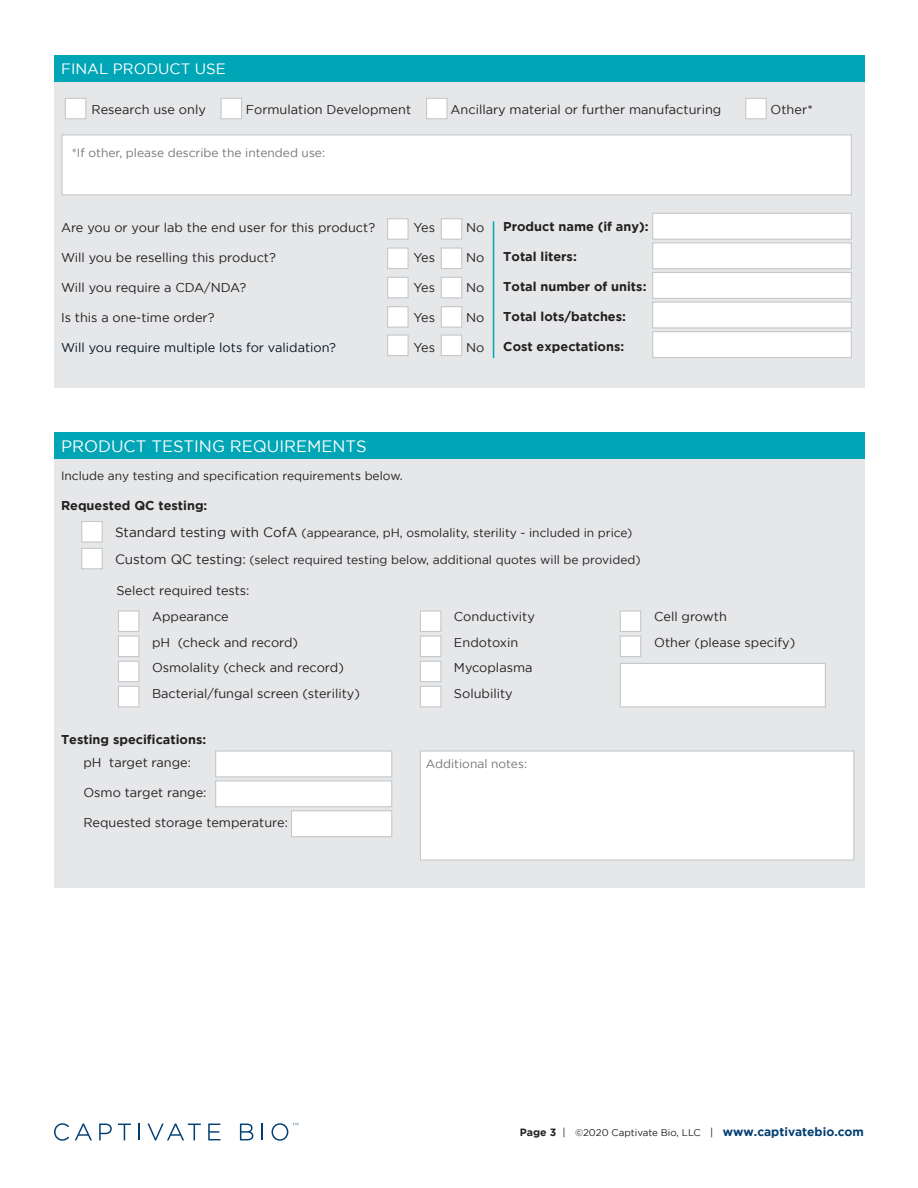
<style>
.page{position:relative;width:918px;height:1188px;background:#fff}
.page>*{position:absolute;margin:0;border:0;box-sizing:border-box;transform-origin:0 0}
.t1{font:16.5px "Gotham";color:#fff}
.t2{font:15px "Gotham";color:#fff}
.t3{font:12.75px "Gotham";color:#231f20}
.t4{font:700 12.75px "Gotham";color:#231f20}
.t5{font:12.75px "Gotham";color:#011622}
.t6{font:12px "Gotham";color:#231f20}
.t7{font:12px "Gotham";color:#757679}
.t8{font:700 10.5px "Gotham";color:#231f20}
.t9{font:9.75px "Gotham";color:#231f20}
.s1{font-size:13.5px}
.s2{font-size:10.5px}
.s3{font-weight:700;font-size:12px;color:#003d71}
</style>
<div class="page">
<svg style="left:54px;top:1123px;width:15px;height:18px"></svg>
<svg style="left:75px;top:1123px;width:17px;height:17px"></svg>
<svg style="left:99px;top:1124px;width:13px;height:16px"></svg>
<svg style="left:118px;top:1124px;width:13px;height:16px"></svg>
<svg style="left:139px;top:1124px;width:1px;height:16px"></svg>
<svg style="left:147px;top:1123px;width:54px;height:18px"></svg>
<svg style="left:208px;top:1124px;width:12px;height:16px"></svg>
<svg style="left:240px;top:1124px;width:13px;height:16px"></svg>
<svg style="left:262px;top:1124px;width:1px;height:16px"></svg>
<svg style="left:272px;top:1123px;width:26px;height:18px"></svg>
<div style="left:54px;top:451px;width:810px;height:437px;background:#e6e7e9"></div>
<div style="left:54px;top:432px;width:810px;height:27px;background:#00a5b6"></div>
<div style="left:420px;top:750px;width:434px;height:111px;background:#fff;border:1px solid #c7c8ca"></div>
<div style="left:81px;top:521px;width:22px;height:22px;background:#fff;border:1px solid #c7c8ca"></div>
<div style="left:118px;top:610px;width:22px;height:22px;background:#fff;border:1px solid #c7c8ca"></div>
<div style="left:118px;top:636px;width:22px;height:21px;background:#fff;border:1px solid #c7c8ca"></div>
<div style="left:118px;top:661px;width:22px;height:21px;background:#fff;border:1px solid #c7c8ca"></div>
<div style="left:118px;top:686px;width:22px;height:21px;background:#fff;border:1px solid #c7c8ca"></div>
<div style="left:620px;top:663px;width:206px;height:44px;background:#fff;border:1px solid #c7c8ca"></div>
<div style="left:81px;top:548px;width:22px;height:21px;background:#fff;border:1px solid #c7c8ca"></div>
<div style="left:420px;top:610px;width:21px;height:22px;background:#fff;border:1px solid #c7c8ca"></div>
<div style="left:420px;top:636px;width:21px;height:21px;background:#fff;border:1px solid #c7c8ca"></div>
<div style="left:420px;top:661px;width:21px;height:21px;background:#fff;border:1px solid #c7c8ca"></div>
<div style="left:420px;top:686px;width:21px;height:21px;background:#fff;border:1px solid #c7c8ca"></div>
<div style="left:620px;top:610px;width:21px;height:22px;background:#fff;border:1px solid #c7c8ca"></div>
<div style="left:620px;top:636px;width:21px;height:21px;background:#fff;border:1px solid #c7c8ca"></div>
<div style="left:54px;top:74px;width:810px;height:313px;background:#e6e7e9"></div>
<div style="left:54px;top:55px;width:810px;height:27px;background:#00a5b6"></div>
<div style="left:65px;top:98px;width:21px;height:21px;background:#fff;border:1px solid #c7c8ca"></div>
<div style="left:220px;top:98px;width:22px;height:21px;background:#fff;border:1px solid #c7c8ca"></div>
<div style="left:426px;top:98px;width:22px;height:21px;background:#fff;border:1px solid #c7c8ca"></div>
<div style="left:745px;top:98px;width:22px;height:21px;background:#fff;border:1px solid #c7c8ca"></div>
<div style="left:61px;top:134px;width:791px;height:61px;background:#fff;border:1px solid #c7c8ca"></div>
<div style="left:387px;top:218px;width:22px;height:22px;background:#fff;border:1px solid #c7c8ca"></div>
<div style="left:441px;top:218px;width:21px;height:22px;background:#fff;border:1px solid #c7c8ca"></div>
<div style="left:387px;top:247px;width:22px;height:22px;background:#fff;border:1px solid #c7c8ca"></div>
<div style="left:441px;top:247px;width:21px;height:22px;background:#fff;border:1px solid #c7c8ca"></div>
<div style="left:387px;top:277px;width:22px;height:21px;background:#fff;border:1px solid #c7c8ca"></div>
<div style="left:441px;top:277px;width:21px;height:21px;background:#fff;border:1px solid #c7c8ca"></div>
<div style="left:387px;top:306px;width:22px;height:22px;background:#fff;border:1px solid #c7c8ca"></div>
<div style="left:441px;top:306px;width:21px;height:22px;background:#fff;border:1px solid #c7c8ca"></div>
<hr style="left:493px;top:221px;width:1px;height:137px;background:#00a5b6">
<div style="left:652px;top:213px;width:200px;height:27px;background:#fff;border:1px solid #c7c8ca"></div>
<div style="left:652px;top:242px;width:200px;height:27px;background:#fff;border:1px solid #c7c8ca"></div>
<div style="left:652px;top:272px;width:200px;height:27px;background:#fff;border:1px solid #c7c8ca"></div>
<div style="left:652px;top:302px;width:200px;height:27px;background:#fff;border:1px solid #c7c8ca"></div>
<div style="left:652px;top:331px;width:200px;height:27px;background:#fff;border:1px solid #c7c8ca"></div>
<div style="left:387px;top:335px;width:22px;height:21px;background:#fff;border:1px solid #c7c8ca"></div>
<div style="left:441px;top:335px;width:21px;height:21px;background:#fff;border:1px solid #c7c8ca"></div>
<div style="left:215px;top:750px;width:177px;height:27px;background:#fff;border:1px solid #c7c8ca"></div>
<div style="left:215px;top:780px;width:177px;height:27px;background:#fff;border:1px solid #c7c8ca"></div>
<div style="left:291px;top:810px;width:101px;height:27px;background:#fff;border:1px solid #c7c8ca"></div>
<p class="t2" style="left:61px;top:61px;width:166px">FINAL PRODUCT USE</p>
<p class="t3" style="left:92px;top:103px;width:116px">Research use only</p>
<p class="t3" style="left:246px;top:103px;width:167px">Formulation Development</p>
<p class="t3" style="left:450px;top:103px;width:272px">Ancillary material or further manufacturing</p>
<p class="t3" style="left:771px;top:103px;width:44px">Other*</p>
<p class="t7" style="left:72px;top:146px;width:255px">*If other, please describe the intended use:</p>
<p class="t3" style="left:61px;top:221px;width:316px">Are you or your lab the end user for this product?</p>
<p class="t3" style="left:414px;top:221px;width:23px">Yes</p>
<p class="t3" style="left:466px;top:221px;width:20px">No</p>
<p class="t3" style="left:61px;top:251px;width:216px">Will you be reselling this product?</p>
<p class="t3" style="left:414px;top:251px;width:23px">Yes</p>
<p class="t3" style="left:466px;top:251px;width:20px">No</p>
<p class="t3" style="left:61px;top:281px;width:187px">Will you require a CDA/NDA?</p>
<p class="t3" style="left:414px;top:281px;width:23px">Yes</p>
<p class="t3" style="left:466px;top:281px;width:20px">No</p>
<p class="t3" style="left:61px;top:311px;width:155px">Is this a one-time order?</p>
<p class="t3" style="left:414px;top:311px;width:23px">Yes</p>
<p class="t3" style="left:466px;top:311px;width:20px">No</p>
<p class="t5" style="left:61px;top:341px;width:277px">Will you require multiple lots for validation?</p>
<p class="t3" style="left:414px;top:341px;width:23px">Yes</p>
<p class="t3" style="left:466px;top:341px;width:20px">No</p>
<p class="t4" style="left:503px;top:219px;width:147px">Product name (if any):</p>
<p class="t4" style="left:503px;top:249px;width:75px">Total liters:</p>
<p class="t4" style="left:503px;top:279px;width:145px">Total number of units:</p>
<p class="t4" style="left:503px;top:309px;width:124px">Total lots/batches:</p>
<p class="t4" style="left:503px;top:339px;width:122px">Cost expectations:</p>
<p class="t1" style="left:61px;top:437px;width:307px">PRODUCT TESTING REQUIREMENTS</p>
<p class="t6" style="left:61px;top:469px;width:343px">Include any testing and specification requirements below.</p>
<p class="t4" style="left:61px;top:498px;width:148px">Requested QC testing:</p>
<p class="t6" style="left:115px;top:526px;width:519px"><span class="s1">Standard testing with CofA</span> (appearance, pH, osmolality, sterility - included in price)</p>
<p class="t6" style="left:115px;top:553px;width:527px"><span class="s1">Custom QC testing:</span> (select required testing below, additional quotes will be provided)</p>
<p class="t3" style="left:116px;top:583px;width:135px">Select required tests:</p>
<p class="t3" style="left:152px;top:610px;width:78px">Appearance</p>
<p class="t3" style="left:152px;top:635px;width:148px">pH (check and record)</p>
<p class="t3" style="left:152px;top:661px;width:193px">Osmolality (check and record)</p>
<p class="t3" style="left:152px;top:686px;width:210px">Bacterial/fungal screen (sterility)</p>
<p class="t4" style="left:61px;top:732px;width:147px">Testing specifications:</p>
<p class="t3" style="left:83px;top:756px;width:109px">pH target range:</p>
<p class="t3" style="left:83px;top:786px;width:125px">Osmo target range:</p>
<p class="t3" style="left:83px;top:816px;width:206px">Requested storage temperature:</p>
<p class="t3" style="left:454px;top:610px;width:83px">Conductivity</p>
<p class="t3" style="left:454px;top:635px;width:66px">Endotoxin</p>
<p class="t3" style="left:454px;top:661px;width:80px">Mycoplasma</p>
<p class="t3" style="left:454px;top:686px;width:60px">Solubility</p>
<p class="t7" style="left:426px;top:757px;width:103px">Additional notes:</p>
<p class="t3" style="left:654px;top:610px;width:74px">Cell growth</p>
<p class="t3" style="left:654px;top:635px;width:143px">Other (please specify)</p>
<p class="t9" style="left:562px;top:1128px;width:303px"><span class="s2">|</span> ©2020 Captivate Bio, LLC <span class="s2">|</span> <span class="s3">www.captivatebio.com</span></p>
<p class="t8" style="left:520px;top:1126px;width:38px">Page 3</p>
</div>
